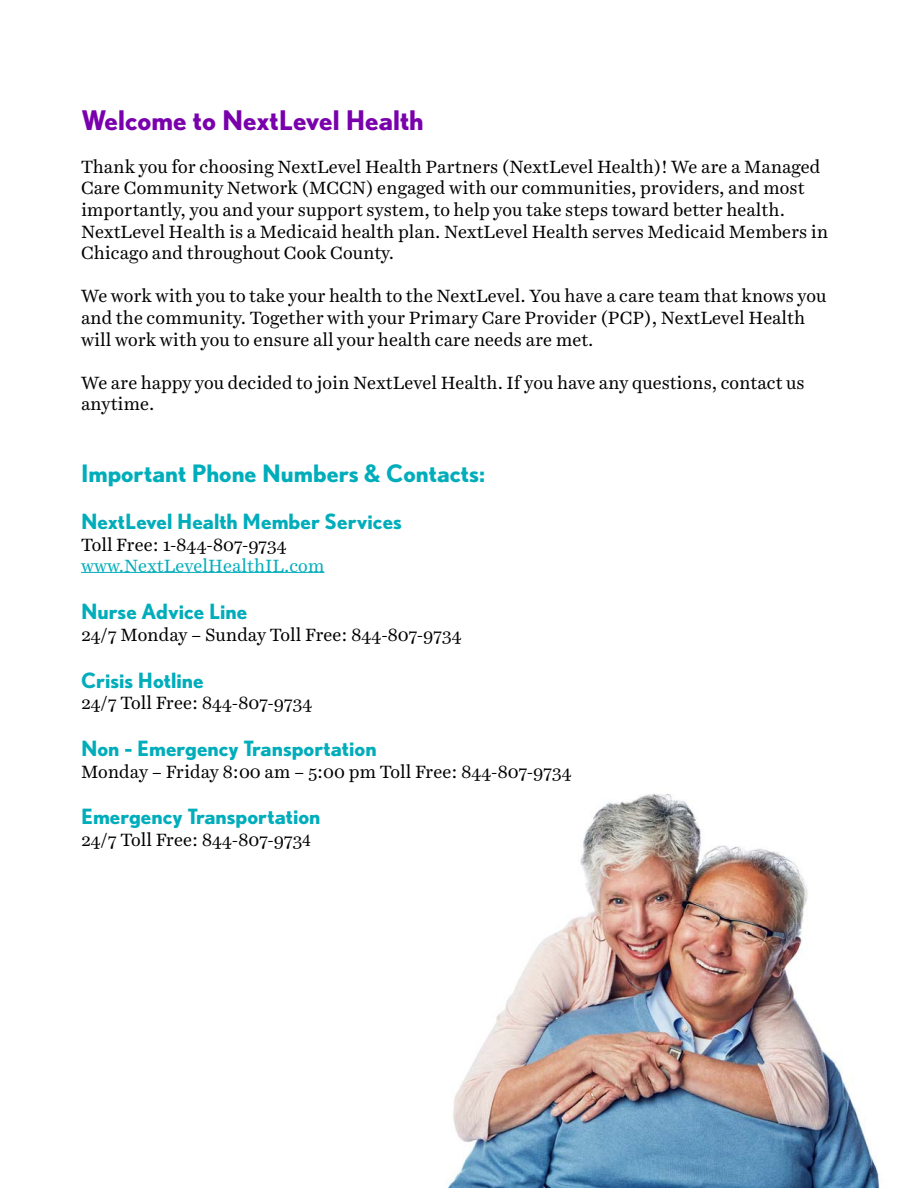
<style>
.page{position:relative;width:918px;height:1188px;background:#fff}
.page>*{position:absolute;margin:0;border:0;box-sizing:border-box;transform-origin:0 0}
.t1{font:700 27px "Nobel";color:#7900ac}
.t2{font:700 24px "Nobel";color:#00adbb}
.t3{font:700 21px "Nobel";color:#00adbb}
.t4{font:18px/21.6px "Harriet Text";color:#000}
.t5{font:18px "Harriet Text";color:#00adbb}
.s1{font-family:"Minion Pro"}
</style>
<div class="page">
<img style="left:448px;top:794px;width:432px;height:394px">
<hr style="left:81px;top:572px;width:244px;height:1px;background:#00adbb">
<h1 class="t1" style="left:81px;top:104px;width:344px">Welcome to NextLevel Health</h1>
<p class="t4" style="left:81px;top:156px;width:749px">Thank you for choosing NextLevel Health Partners (NextLevel Health)! We are a Managed Care Community Network (MCCN) engaged with our communities, providers, and most importantly, you and your support system, to help you take steps toward better health.<br>NextLevel Health is a Medicaid health plan. NextLevel Health serves Medicaid Members in Chicago and throughout Cook County.</p>
<p class="t4" style="left:81px;top:285px;width:747px">We work with you to take your health to the NextLevel. You have a care team that knows you and the community. Together with your Primary Care Provider (PCP), NextLevel Health will work with you to ensure all your health care needs are met.</p>
<p class="t4" style="left:81px;top:372px;width:725px">We are happy you decided to join NextLevel Health. If you have any questions, contact us anytime.</p>
<h2 class="t2" style="left:81px;top:459px;width:406px">Important Phone Numbers &amp; Contacts:</h2>
<p class="t3" style="left:81px;top:509px;width:322px">NextLevel Health Member Services</p>
<p class="t4" style="left:81px;top:534px;width:207px">Toll Free: 1-844-807-9734</p>
<p class="t5" style="left:81px;top:554px;width:245px">www.NextLevelHealthIL.com</p>
<p class="t3" style="left:81px;top:599px;width:168px">Nurse Advice Line</p>
<p class="t4" style="left:81px;top:624px;width:382px">24/7 Monday – Sunday Toll Free: 844-807-9734</p>
<p class="t3" style="left:81px;top:668px;width:124px">Crisis Hotline</p>
<p class="t4" style="left:81px;top:692px;width:233px">24/7 Toll Free: 844-807-9734</p>
<p class="t3" style="left:81px;top:736px;width:297px">Non - Emergency Transportation</p>
<p class="t4" style="left:81px;top:760px;width:492px">Monday – Friday 8:00 am – 5:00 pm Toll Free: 844-807-9734</p>
<p class="t3" style="left:81px;top:804px;width:241px">Emergency Transportation</p>
<p class="t4" style="left:81px;top:829px;width:231px">24/7 Toll Free: 844-807-973<span class="s1">4</span></p>
</div>
